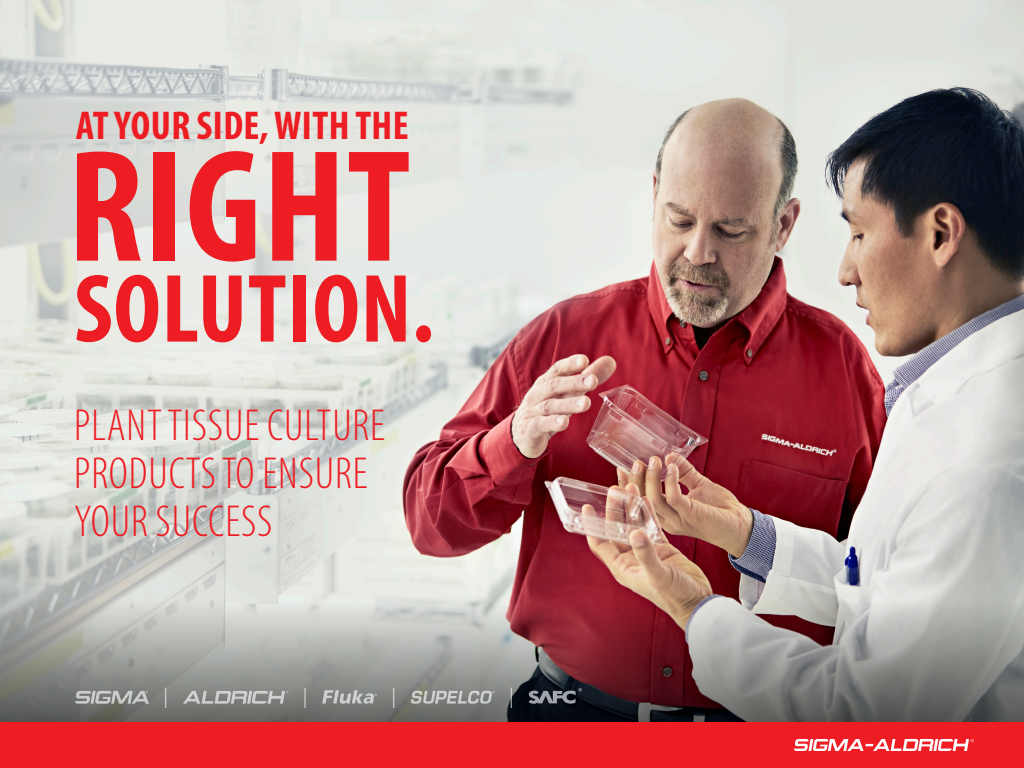
<style>
.page{position:relative;width:1024px;height:768px;background:#fff}
.page>*{position:absolute;margin:0;border:0;box-sizing:border-box;transform-origin:0 0}
.t1{font:700 condensed 161.1px "Myriad Pro";letter-spacing:.005em;color:#ee1d23}
.t2{font:700 condensed 98px "Myriad Pro";letter-spacing:.01em;color:#ee1d23}
.t3{font:300 condensed 45px/48px "Myriad Pro";letter-spacing:.02em;color:#ee1d23}
.t4{font:700 condensed 40.4px "Myriad Pro";letter-spacing:.01em;color:#ee1d23}
.t5{font:20.3px "Myriad Pro";color:#ccc;scale:.7 1}
</style>
<div class="page">
<img style="left:0;top:0;width:1024px;height:722px">
<svg style="left:75px;top:691px;width:74px;height:13px"></svg>
<svg style="left:183px;top:691px;width:105px;height:13px"></svg>
<svg style="left:322px;top:690px;width:55px;height:14px"></svg>
<svg style="left:411px;top:691px;width:84px;height:13px"></svg>
<svg style="left:529px;top:688px;width:53px;height:16px"></svg>
<div style="left:0;top:722px;width:1024px;height:46px;background:#ee1d23"></div>
<svg style="left:794px;top:739px;width:180px;height:12px"></svg>
<p class="t4" style="left:76px;top:101px;width:334px">AT YOUR SIDE, WITH THE</p>
<h1 class="t1" style="left:68px;top:106px;width:344px">RIGHT</h1>
<h2 class="t2" style="left:74px;top:248px;width:362px">SOLUTION.</h2>
<p class="t3" style="left:74px;top:401px;width:312px">PLANT TISSUE CULTURE<br>PRODUCTS TO ENSURE<br>YOUR SUCCESS</p>
<p class="t5" style="left:164px;top:683px;width:6px">|</p>
<p class="t5" style="left:304px;top:683px;width:6px">|</p>
<p class="t5" style="left:392px;top:683px;width:6px">|</p>
<p class="t5" style="left:510px;top:683px;width:6px">|</p>
</div>
